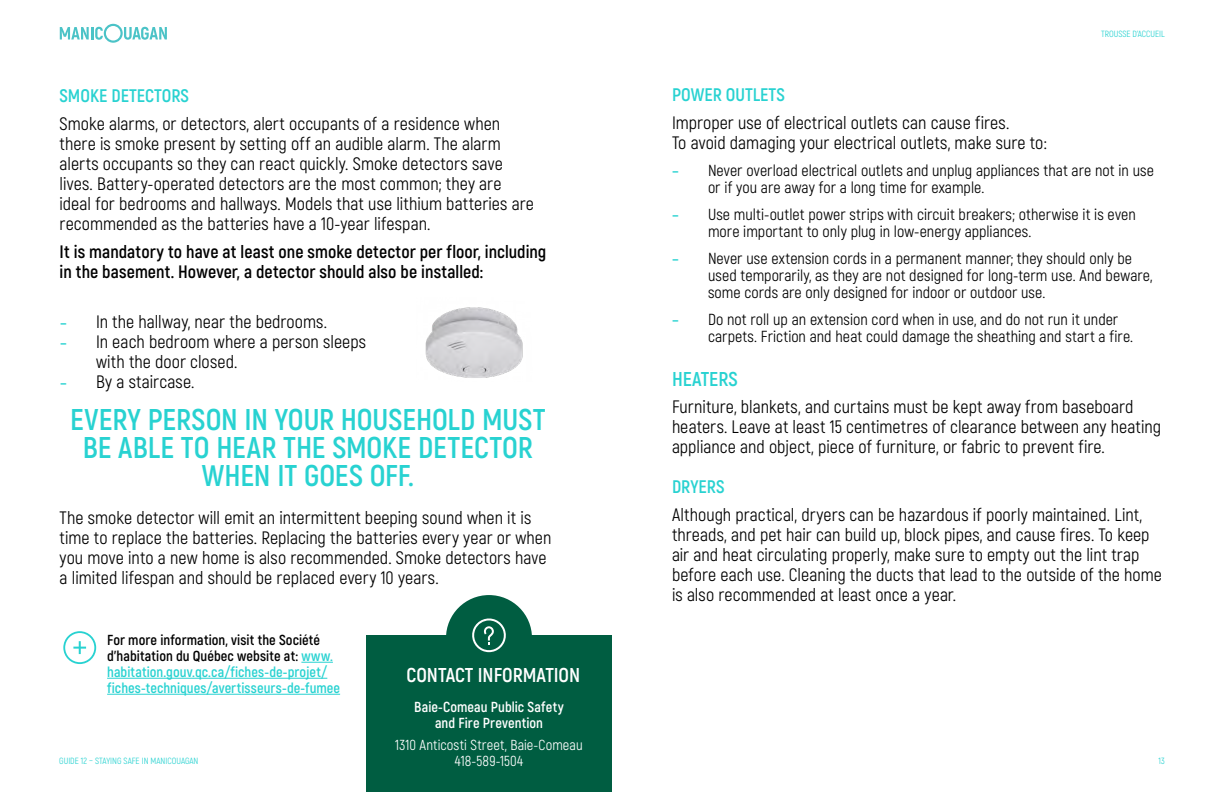
<style>
.page{position:relative;width:1224px;height:792px;background:#fff}
.page>*{position:absolute;margin:0;border:0;box-sizing:border-box;transform-origin:0 0}
.t1{font:700 30px/28px "Akrobat";letter-spacing:-.005em;color:#28d2d1;text-align:center}
.t2{font:700 20px "Akrobat";color:#fff}
.t3{font:700 20px "Akrobat";color:#28d2d1}
.t4{font:700 18.2px "Akrobat";color:#28d2d1}
.t5{font:18px/20px "Akrobat";letter-spacing:.005em;color:#000}
.t6{font:700 18px/20px "Akrobat";letter-spacing:.005em;color:#000}
.t7{font:16px/17px "Akrobat";color:#000}
.t8{font:700 14.5px/16px "Akrobat";letter-spacing:.005em;color:#28d2d1}
.t9{font:14.5px/16px "Akrobat";letter-spacing:.01em;color:#fff;text-align:center}
.t10{font:700 14.5px/16px "Akrobat";letter-spacing:.005em;color:#fff;text-align:center}
.t11{font:9px "Akrobat";color:#28d2d1}
.s1{font-weight:700;font-size:16px;color:#28d2d1}
.s2{color:#000}
.s3{font-weight:700;color:#28d2d1}
</style>
<div class="page">
<svg style="left:60px;top:24px;width:107px;height:19px"></svg>
<svg style="left:73px;top:641px;width:13px;height:13px"></svg>
<div style="left:63px;top:631px;width:33px;height:33px;border:2px solid #28d2d1;border-radius:50%"></div>
<hr style="left:301px;top:662px;width:32px;height:1px;background:#28d2d1">
<hr style="left:107px;top:678px;width:220px;height:1px;background:#28d2d1">
<hr style="left:107px;top:694px;width:233px;height:1px;background:#28d2d1">
<div style="left:366px;top:635px;width:246px;height:157px;background:#005d41"></div>
<div style="left:446px;top:595px;width:86px;height:86px;background:#005d41;border-radius:50%"></div>
<svg style="left:472px;top:618px;width:34px;height:34px"></svg>
<img style="left:425px;top:307px;width:98px;height:71px">
<p class="t4" style="left:60px;top:85px;width:131px">SMOKE DETECTORS</p>
<p class="t5" style="left:60px;top:114px;width:476px">Smoke alarms, or detectors, alert occupants of a residence when there is smoke present by setting off an audible alarm. The alarm alerts occupants so they can react quickly. Smoke detectors save lives. Battery-operated detectors are the most common; they are ideal for bedrooms and hallways. Models that use lithium batteries are recommended as the batteries have a 10-year lifespan.</p>
<p class="t6" style="left:60px;top:241px;width:488px">It is mandatory to have at least one smoke detector per floor, including in the basement. However, a detector should also be installed:</p>
<p class="t5" style="left:60px;top:312px;width:269px"><span class="s1">–</span> In the hallway, near the bedrooms.</p>
<p class="t5" style="left:96px;top:332px;width:272px;text-indent:-36px"><span class="s1">–</span> In each bedroom where a person sleeps with the door closed.</p>
<p class="t5" style="left:60px;top:372px;width:136px"><span class="s1">–</span> By a staircase.</p>
<h1 class="t1" style="left:70px;top:405px;width:477px">EVERY PERSON IN YOUR HOUSEHOLD MUST<br>BE ABLE TO HEAR THE SMOKE DETECTOR<br>WHEN IT GOES OFF.</h1>
<p class="t5" style="left:60px;top:508px;width:493px">The smoke detector will emit an intermittent beeping sound when it is time to replace the batteries. Replacing the batteries every year or when you move into a new home is also recommended. Smoke detectors have a limited lifespan and should be replaced every 10 years.</p>
<p class="t8" style="left:107px;top:632px;width:234px"><span class="s2">For more information, visit the Société d’habitation du Québec website at:</span> www. habitation.gouv.qc.ca/fiches-de-projet/ fiches-techniques/avertisseurs-de-fumee</p>
<p class="t11" style="left:59px;top:756px;width:141px">GUIDE 12 – STAYING SAFE IN MANICOUAGAN</p>
<p class="t2" style="left:407px;top:663px;width:175px">CONTACT INFORMATION</p>
<p class="t10" style="left:414px;top:699px;width:151px">Baie-Comeau Public Safety and Fire Prevention</p>
<p class="t9" style="left:395px;top:737px;width:189px">1310 Anticosti Street, Baie-Comeau<br>418-589-1504</p>
<p class="t11" style="left:1101px;top:29px;width:65px">TROUSSE D’ACCUEIL</p>
<p class="t4" style="left:672px;top:83px;width:114px">POWER OUTLETS</p>
<p class="t5" style="left:672px;top:112px;width:376px">Improper use of electrical outlets can cause fires.<br>To avoid damaging your electrical outlets, make sure to:</p>
<p class="t7" style="left:708px;top:162px;width:448px;text-indent:-36px"><span class="s3">–</span> Never overload electrical outlets and unplug appliances that are not in use or if you are away for a long time for example.</p>
<p class="t7" style="left:708px;top:206px;width:429px;text-indent:-36px"><span class="s3">–</span> Use multi-outlet power strips with circuit breakers; otherwise it is even more important to only plug in low-energy appliances.</p>
<p class="t7" style="left:708px;top:250px;width:446px;text-indent:-36px"><span class="s3">–</span> Never use extension cords in a permanent manner; they should only be used temporarily, as they are not designed for long-term use. And beware, some cords are only designed for indoor or outdoor use.</p>
<p class="t7" style="left:708px;top:311px;width:427px;text-indent:-36px"><span class="s3">–</span> Do not roll up an extension cord when in use, and do not run it under carpets. Friction and heat could damage the sheathing and start a fire.</p>
<p class="t3" style="left:672px;top:366px;width:67px">HEATERS</p>
<p class="t5" style="left:672px;top:397px;width:491px">Furniture, blankets, and curtains must be kept away from baseboard heaters. Leave at least 15 centimetres of clearance between any heating appliance and object, piece of furniture, or fabric to prevent fire.</p>
<p class="t4" style="left:672px;top:476px;width:54px">DRYERS</p>
<p class="t5" style="left:672px;top:505px;width:491px">Although practical, dryers can be hazardous if poorly maintained. Lint, threads, and pet hair can build up, block pipes, and cause fires. To keep air and heat circulating properly, make sure to empty out the lint trap before each use. Cleaning the ducts that lead to the outside of the home is also recommended at least once a year.</p>
<p class="t11" style="left:1159px;top:756px;width:8px">13</p>
</div>
